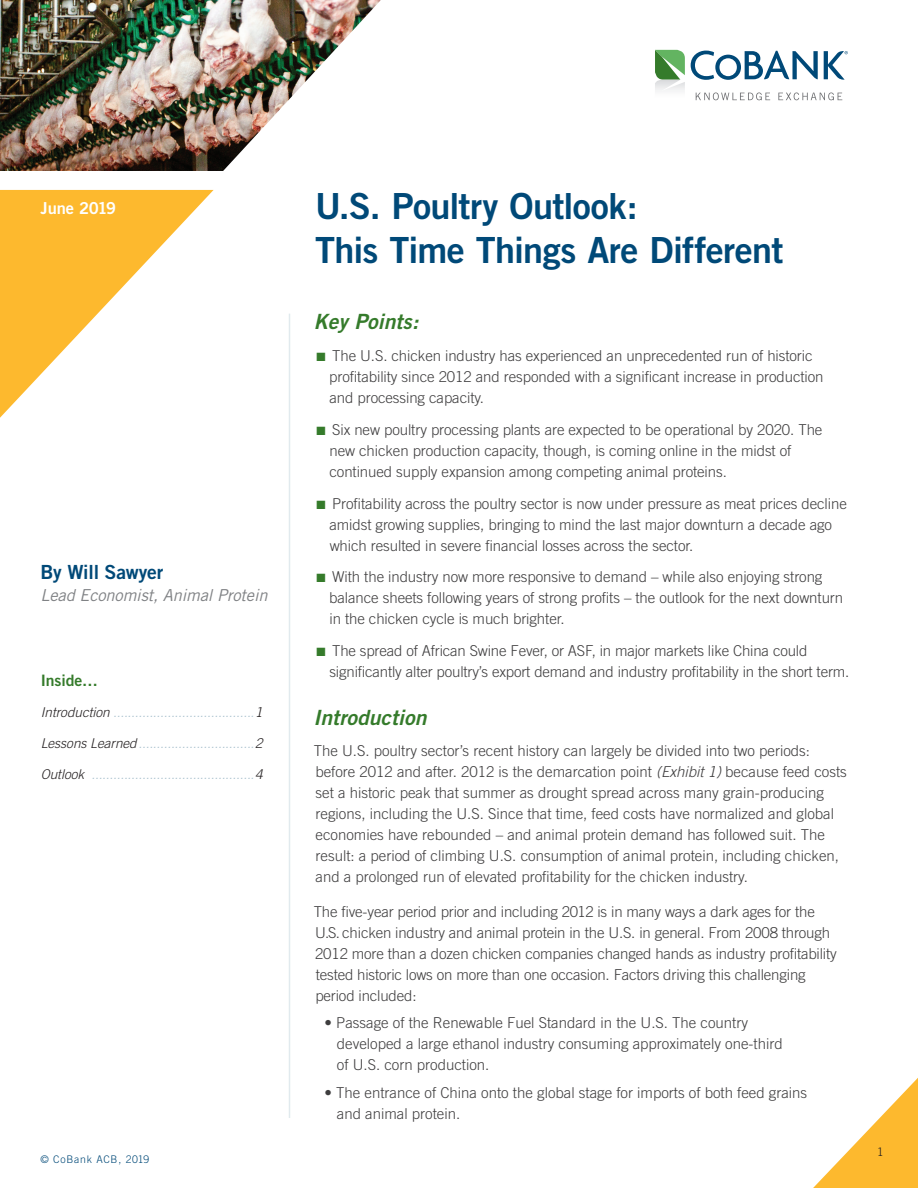
<style>
.page{position:relative;width:918px;height:1188px;background:#fff}
.page>*{position:absolute;margin:0;border:0;box-sizing:border-box;transform-origin:0 0}
.t1{font:36px/43.5px "Trade Gothic Bold Two";letter-spacing:-.015em;color:#004978}
.t2{font:italic 21px "Trade Gothic Bold Two";letter-spacing:.005em;color:#357b2b}
.t3{font:19.5px "Trade Gothic Bold Two";letter-spacing:-.01em;color:#004978}
.t4{font:italic 16.5px "Trade Gothic";letter-spacing:-.01em;color:#808285}
.t5{font:16.5px "Trade Gothic Bold Two";letter-spacing:-.01em;color:#fff}
.t6{font:15.75px "Trade Gothic Bold Two";letter-spacing:-.005em;color:#357b2b}
.t7{font:300 15px/21px "Trade Gothic";letter-spacing:-.005em;color:#3e3d3e}
.t8{font:italic 300 13.5px "Trade Gothic";color:#acc3cf}
.t9{font:300 11.7px "Trade Gothic";color:#231f20}
.t10{font:300 10.5px "Trade Gothic";letter-spacing:.07em;color:#004978}
.s1{color:#231f20}
.s2{color:#357b2b}
.s3{font-style:italic}
</style>
<div class="page">
<img style="left:0;top:0;width:381px;height:171px">
<svg style="left:655px;top:50px;width:30px;height:41px"></svg>
<svg style="left:696px;top:93px;width:74px;height:7px"></svg>
<svg style="left:778px;top:93px;width:64px;height:7px"></svg>
<svg style="left:691px;top:51px;width:157px;height:29px"></svg>
<hr style="left:289px;top:314px;width:1px;height:804px;background:#c4d6de">
<svg style="left:0;top:190px;width:214px;height:228px"></svg>
<svg style="left:813px;top:1078px;width:105px;height:110px"></svg>
<p class="t5" style="left:40px;top:198px;width:77px">June 2019</p>
<h1 class="t1" style="left:315px;top:184px;width:470px">U.S. Poultry Outlook:<br>This Time Things Are Different</h1>
<h3 class="t3" style="left:40px;top:560px;width:124px">By Will Sawyer</h3>
<p class="t4" style="left:40px;top:585px;width:229px">Lead Economist, Animal Protein</p>
<p class="t6" style="left:41px;top:671px;width:59px">Inside…</p>
<p class="t8" style="left:41px;top:704px;width:223px"><span class="s1">Introduction</span> .......................................<span class="s1">1</span></p>
<p class="t8" style="left:41px;top:735px;width:223px"><span class="s1">Lessons Learned</span>................................<span class="s1">2</span></p>
<p class="t8" style="left:41px;top:766px;width:223px"><span class="s1">Outlook</span> .............................................<span class="s1">4</span></p>
<p class="t10" style="left:40px;top:1153px;width:110px">© CoBank ACB, 2019</p>
<h2 class="t2" style="left:314px;top:309px;width:106px">Key Points:</h2>
<p class="t7" style="left:329px;top:345px;width:496px;text-indent:-13px"><span class="s2">■</span> The U.S. chicken industry has experienced an unprecedented run of historic profitability since 2012 and responded with a significant increase in production and processing capacity.</p>
<p class="t7" style="left:329px;top:419px;width:495px;text-indent:-13px"><span class="s2">■</span> Six new poultry processing plants are expected to be operational by 2020. The new chicken production capacity, though, is coming online in the midst of continued supply expansion among competing animal proteins.</p>
<p class="t7" style="left:329px;top:492px;width:519px;text-indent:-13px"><span class="s2">■</span> Profitability across the poultry sector is now under pressure as meat prices decline amidst growing supplies, bringing to mind the last major downturn a decade ago which resulted in severe financial losses across the sector.</p>
<p class="t7" style="left:329px;top:566px;width:515px;text-indent:-13px"><span class="s2">■</span> With the industry now more responsive to demand – while also enjoying strong balance sheets following years of strong profits – the outlook for the next downturn in the chicken cycle is much brighter.</p>
<p class="t7" style="left:329px;top:640px;width:521px;text-indent:-13px"><span class="s2">■</span> The spread of African Swine Fever, or ASF, in major markets like China could significantly alter poultry’s export demand and industry profitability in the short term.</p>
<h2 class="t2" style="left:313px;top:705px;width:115px">Introduction</h2>
<p class="t7" style="left:314px;top:740px;width:535px">The U.S. poultry sector’s recent history can largely be divided into two periods: before 2012 and after. 2012 is the demarcation point <span class="s3">(Exhibit 1)</span> because feed costs set a historic peak that summer as drought spread across many grain-producing regions, including the U.S. Since that time, feed costs have normalized and global economies have rebounded – and animal protein demand has followed suit. The result: a period of climbing U.S. consumption of animal protein, including chicken, and a prolonged run of elevated profitability for the chicken industry.</p>
<p class="t7" style="left:314px;top:901px;width:525px">The five-year period prior and including 2012 is in many ways a dark ages for the U.S. chicken industry and animal protein in the U.S. in general. From 2008 through 2012 more than a dozen chicken companies changed hands as industry profitability tested historic lows on more than one occasion. Factors driving this challenging period included:</p>
<p class="t7" style="left:337px;top:1012px;width:447px;text-indent:-12px">• Passage of the Renewable Fuel Standard in the U.S. The country developed a large ethanol industry consuming approximately one-third of U.S. corn production.</p>
<p class="t7" style="left:337px;top:1082px;width:472px;text-indent:-12px">• The entrance of China onto the global stage for imports of both feed grains and animal protein.</p>
<p class="t9" style="left:877px;top:1145px;width:8px">1</p>
</div>
